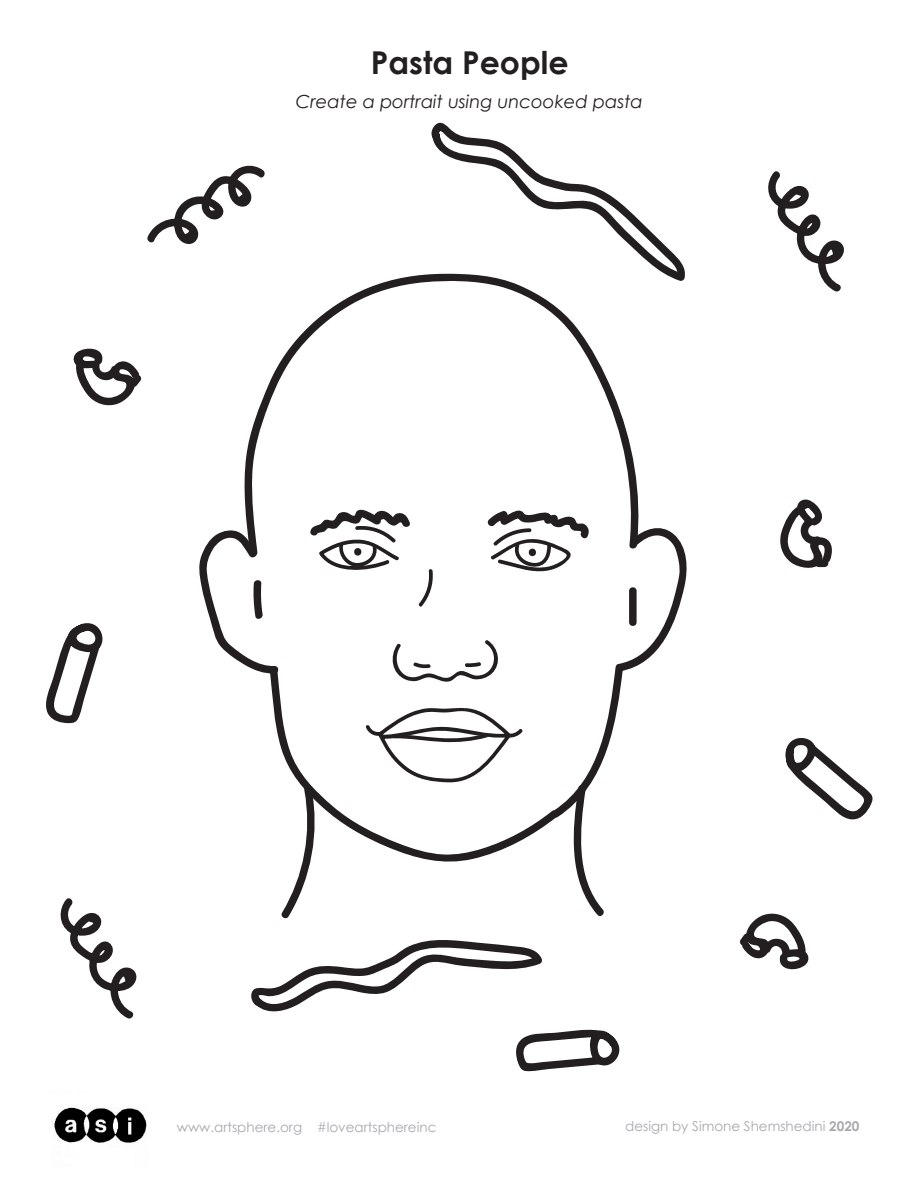
<style>
.page{position:relative;width:918px;height:1188px;background:#fff}
.page>*{position:absolute;margin:0;border:0;box-sizing:border-box;transform-origin:0 0}
.t1{font:700 31.5px "Century Gothic";color:#231f20}
.t2{font:italic 18px "Century Gothic";color:#231f20}
.t3{font:13.5px "Century Gothic";color:#a7a9ac}
.s1{font-weight:700}
</style>
<div class="page">
<svg style="left:199px;top:528px;width:488px;height:391px"></svg>
<svg style="left:147px;top:165px;width:118px;height:79px"></svg>
<svg style="left:46px;top:623px;width:57px;height:100px"></svg>
<svg style="left:780px;top:499px;width:52px;height:69px"></svg>
<div style="left:815px;top:560px;width:13px;height:7px;background:#231f20;border-radius:4px"></div>
<svg style="left:73px;top:348px;width:68px;height:58px"></svg>
<svg style="left:768px;top:171px;width:76px;height:121px"></svg>
<svg style="left:60px;top:898px;width:77px;height:121px"></svg>
<svg style="left:740px;top:913px;width:69px;height:57px"></svg>
<svg style="left:785px;top:737px;width:88px;height:83px"></svg>
<svg style="left:516px;top:1029px;width:104px;height:43px"></svg>
<svg style="left:431px;top:122px;width:254px;height:159px"></svg>
<svg style="left:251px;top:940px;width:291px;height:72px"></svg>
<svg style="left:242px;top:274px;width:400px;height:283px"></svg>
<img style="left:54px;top:1107px;width:93px;height:36px">
<h1 class="t1" style="left:371px;top:43px;width:199px">Pasta People</h1>
<h2 class="t2" style="left:296px;top:90px;width:348px">Create a portrait using uncooked pasta</h2>
<p class="t3" style="left:177px;top:1118px;width:261px">www.artsphere.org #loveartsphereinc</p>
<p class="t3" style="left:625px;top:1117px;width:236px">design by Simone Shemshedini <span class="s1">2020</span></p>
</div>
